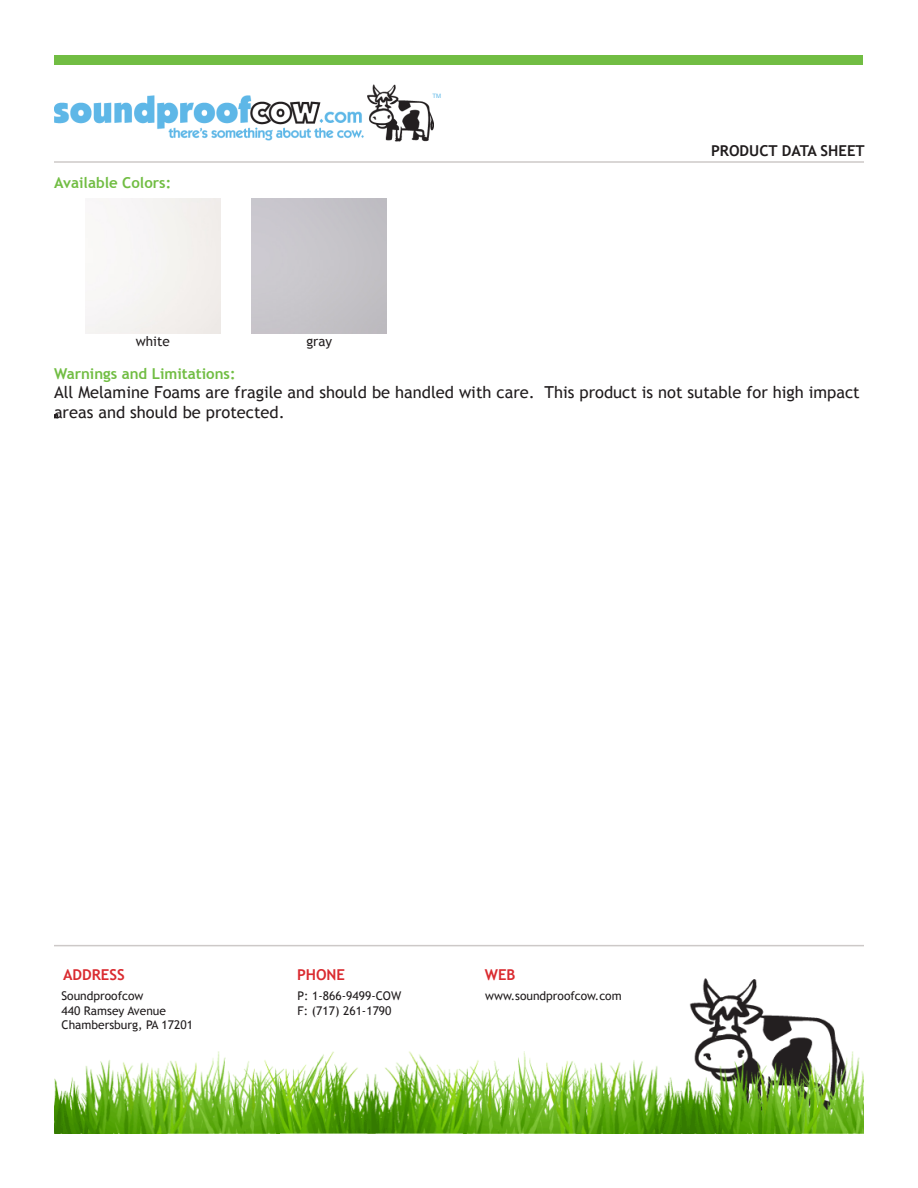
<style>
.page{position:relative;width:918px;height:1188px;background:#fff}
.page>*{position:absolute;margin:0;border:0;box-sizing:border-box;transform-origin:0 0}
.t1{font:16.5px/19.8px "Trebuchet MS";color:#201c1d}
.t2{font:700 15px "Trebuchet MS";color:#71bd43}
.t3{font:700 15px "Trebuchet MS";color:#201c1d}
.t4{font:700 15px "Trebuchet MS";color:#da2b30}
.t5{font:13.5px "Trebuchet MS";color:#231f20}
.t6{font:12px/14.4px "Trebuchet MS";color:#201c1d}
.t7{font:6px "Arial";color:#5eb7e7}
</style>
<div class="page">
<img style="left:54px;top:978px;width:810px;height:156px">
<div style="left:55px;top:55px;width:808px;height:9px;background:#71bd43"></div>
<img style="left:55px;top:84px;width:379px;height:58px">
<hr style="left:54px;top:161px;width:810px;height:2px;background:#cdc9c8">
<hr style="left:54px;top:945px;width:810px;height:1px;background:#cdc9c8">
<svg style="left:54px;top:414px;width:4px;height:4px"></svg>
<p class="t2" style="left:54px;top:173px;width:119px">Available Colors:</p>
<p class="t5" style="left:136px;top:334px;width:35px">white</p>
<p class="t5" style="left:306px;top:334px;width:27px">gray</p>
<p class="t2" style="left:54px;top:364px;width:183px">Warnings and Limitations:</p>
<p class="t7" style="left:433px;top:92px;width:10px">TM</p>
<p class="t3" style="left:711px;top:142px;width:155px">PRODUCT DATA SHEET</p>
<p class="t1" style="left:54px;top:382px;width:807px">All Melamine Foams are fragile and should be handled with care. This product is not sutable for high impact areas and should be protected.</p>
<p class="t4" style="left:63px;top:965px;width:19px">Address</p>
<p class="t4" style="left:297px;top:965px;width:48px">Phone</p>
<p class="t4" style="left:485px;top:965px;width:32px">Web</p>
<p class="t6" style="left:62px;top:989px;width:133px">Soundproofcow<br>440 Ramsey Avenue<br>Chambersburg, PA 17201</p>
<p class="t6" style="left:298px;top:989px;width:105px">P: 1-866-9499-COW<br>F: (717) 261-1790</p>
<p class="t6" style="left:485px;top:989px;width:138px">www.soundproofcow.com</p>
</div>
